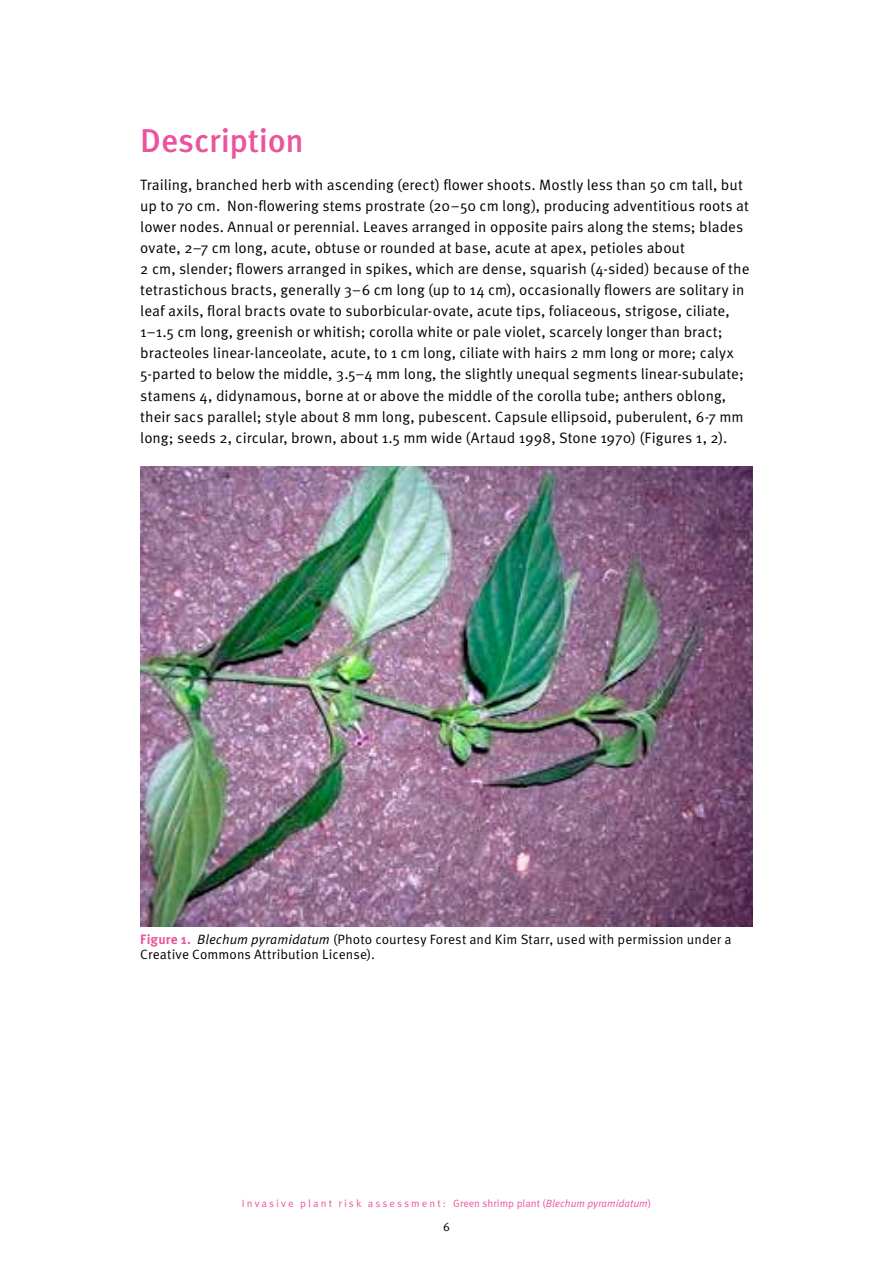
<style>
.page{position:relative;width:893px;height:1263px;background:#fff}
.page>*{position:absolute;margin:0;border:0;box-sizing:border-box;transform-origin:0 0}
.t1{font:500 33px "Meta OT";letter-spacing:-.01em;color:#eb539e}
.BodyCopy{font:15px/21px "Meta OT";color:#000}
.t2{font:13.5px/15.8px "Meta OT";letter-spacing:.01em;color:#000}
.t3{font:12px "Meta OT";color:#000}
.t4{font:10.5px "Meta OT";color:#eb539e}
.s1{font-weight:700;color:#eb539e}
.s2{font-style:italic}
</style>
<div class="page">
<img style="left:140px;top:466px;width:613px;height:460px">
<h1 class="t1" style="left:140px;top:121px;width:165px">Description</h1>
<p class="BodyCopy" style="left:140px;top:175px;width:611px">Trailing, branched herb with ascending (erect) flower shoots. Mostly less than 50 cm tall, but up to 70 cm. Non-flowering stems prostrate (20−50 cm long), producing adventitious roots at lower nodes. Annual or perennial. Leaves arranged in opposite pairs along the stems; blades ovate, 2−7 cm long, acute, obtuse or rounded at base, acute at apex, petioles about<br>2 cm, slender; flowers arranged in spikes, which are dense, squarish (4-sided) because of the tetrastichous bracts, generally 3−6 cm long (up to 14 cm), occasionally flowers are solitary in leaf axils, floral bracts ovate to suborbicular-ovate, acute tips, foliaceous, strigose, ciliate, 1−1.5 cm long, greenish or whitish; corolla white or pale violet, scarcely longer than bract; bracteoles linear-lanceolate, acute, to 1 cm long, ciliate with hairs 2 mm long or more; calyx 5-parted to below the middle, 3.5−4 mm long, the slightly unequal segments linear-subulate; stamens 4, didynamous, borne at or above the middle of the corolla tube; anthers oblong, their sacs parallel; style about 8 mm long, pubescent. Capsule ellipsoid, puberulent, 6-7 mm long; seeds 2, circular, brown, about 1.5 mm wide (Artaud 1998, Stone 1970) (Figures 1, 2).</p>
<p class="t2" style="left:140px;top:931px;width:593px"><span class="s1">Figure 1.</span> <span class="s2">Blechum pyramidatum</span> (Photo courtesy Forest and Kim Starr, used with permission under a<br>Creative Commons Attribution License).</p>
<p class="t4" style="left:242px;top:1197px;width:411px">I n v a s i v e p l a n t r i s k a s s e s s m e n t : Green shrimp plant (<span class="s2">Blechum pyramidatum</span>)</p>
<p class="t3" style="left:443px;top:1219px;width:8px">6</p>
</div>
